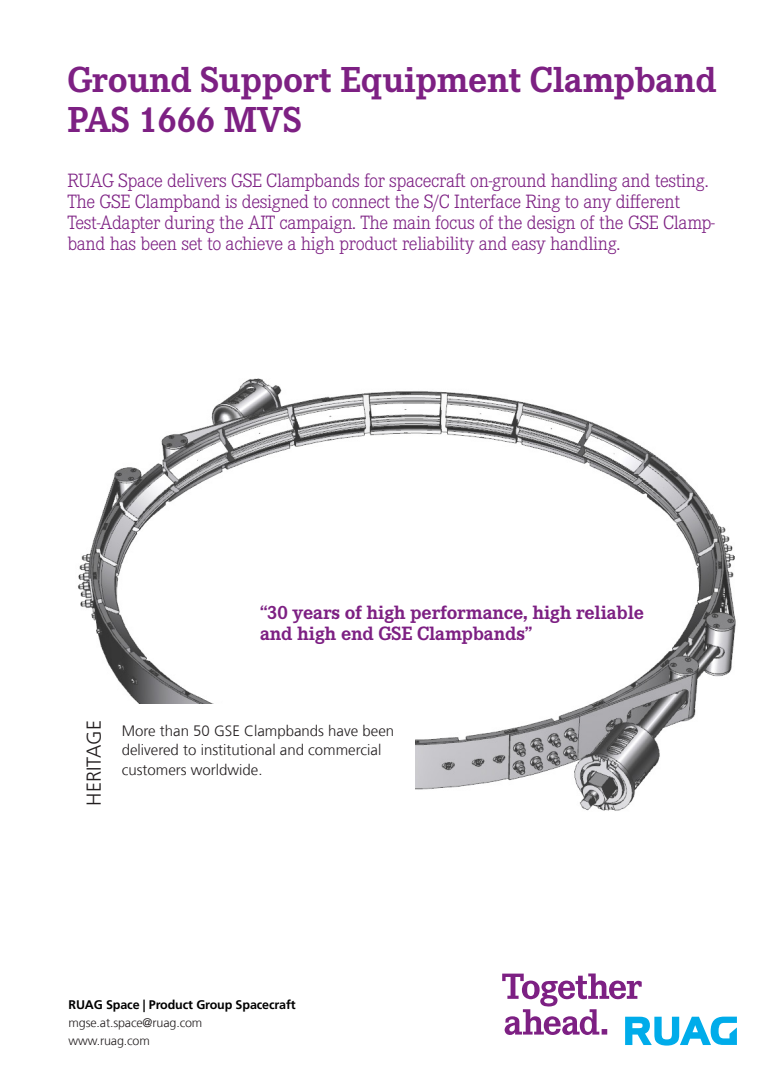
<style>
.page{position:relative;width:780px;height:1088px;background:#fff}
.page>*{position:absolute;margin:0;border:0;box-sizing:border-box;transform-origin:0 0}
.t1{font:700 37.5px/39.4px "Corporate E Pro";letter-spacing:-.01em;color:#7d2083}
.t2{font:300 20px/20.8px "Corporate E Pro";letter-spacing:-.02em;color:#7d2083}
.t3{font:700 20px/20.8px "Corporate E Pro";letter-spacing:-.01em;color:#7d2083}
.t4{font:300 20px "Frutiger LT Com";color:#231f20}
.t5{font:300 15px/19.2px "Frutiger LT Com";color:#231f20}
.t6{font:300 12.5px/17.5px "Frutiger LT Com";letter-spacing:-.01em;color:#231f20}
.t7{font:700 12.5px "Frutiger LT Com";letter-spacing:-.01em;color:#000}
</style>
<div class="page">
<svg style="left:502px;top:973px;width:234px;height:72px"></svg>
<img style="left:77px;top:378px;width:659px;height:433px">
<div style="left:69px;top:704px;width:346px;height:185px;background:#fff"></div>
<h1 class="t1" style="left:67px;top:58px;width:651px">Ground Support Equipment Clampband<br>PAS 1666 MVS</h1>
<p class="t2" style="left:67px;top:170px;width:649px">RUAG Space delivers GSE Clampbands for spacecraft on-ground handling and testing.<br>The GSE Clampband is designed to connect the S/C Interface Ring to any different Test-Adapter during the AIT campaign. The main focus of the design of the GSE Clamp&shy;band has been set to achieve a high product reliability and easy handling.</p>
<p class="t3" style="left:260px;top:601px;width:385px">“30 years of high performance, high reliable and high end GSE Clampbands”</p>
<p class="t4" style="left:82px;top:806px;width:87px;rotate:-90deg">HERITAGE</p>
<p class="t5" style="left:122px;top:721px;width:274px">More than 50 GSE Clampbands have been delivered to institutional and commercial customers worldwide.</p>
<p class="t7" style="left:69px;top:997px;width:229px">RUAG Space | Product Group Spacecraft</p>
<p class="t6" style="left:69px;top:1014px;width:135px">mgse.at.space@ruag.com www.ruag.com</p>
</div>
